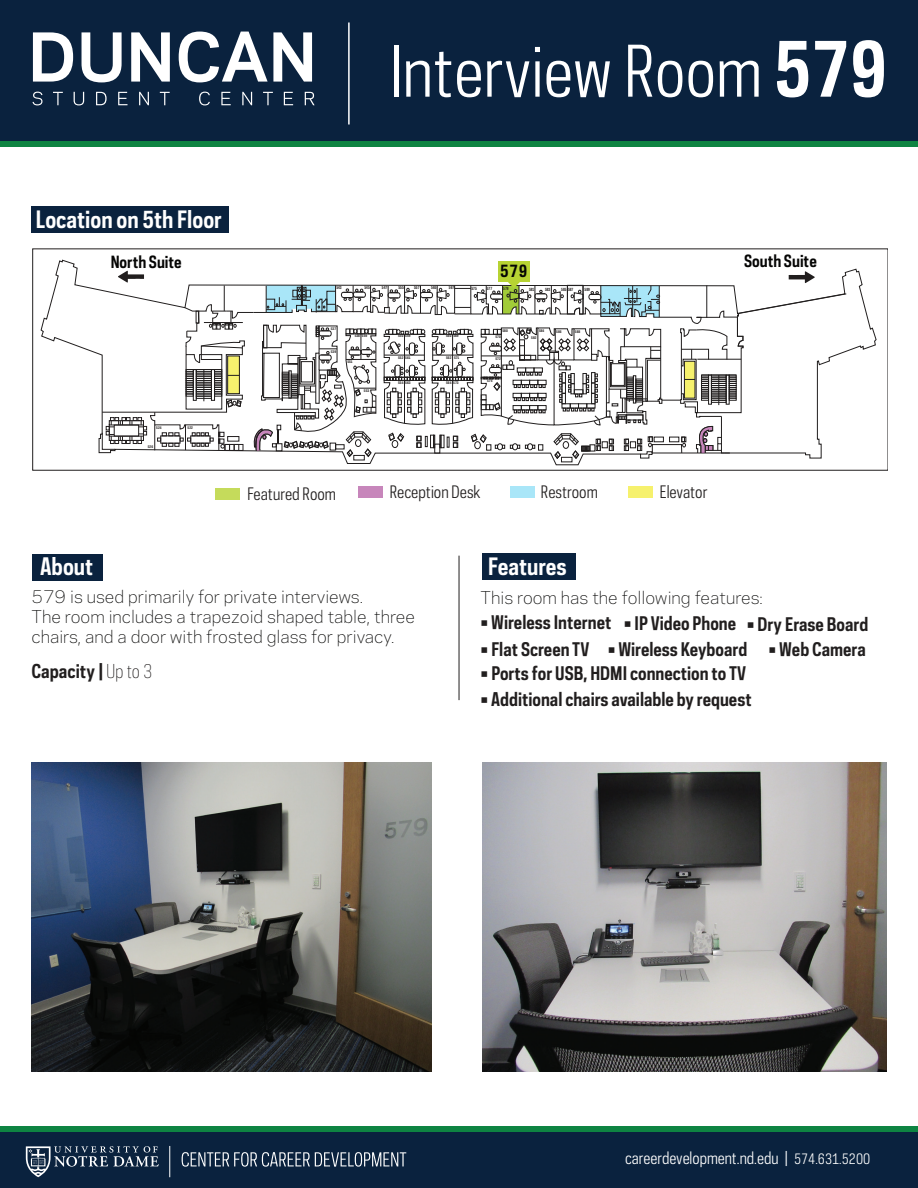
<style>
.page{position:relative;width:918px;height:1188px;background:#fff}
.page>*{position:absolute;margin:0;border:0;box-sizing:border-box;transform-origin:0 0}
.t1{font:66.6px "Galaxie Polaris Condensed";color:#fff}
.t2{font:700 22.5px "Galaxie Polaris Condensed";color:#fff}
.t3{font:700 18px "Galaxie Polaris Condensed";color:#211e1e}
.t4{font:700 17.7px "Galaxie Polaris Condensed";color:#211e1e}
.t5{font:300 16.5px/19.8px "Galaxie Polaris";color:#050504}
.t6{font:16.2px "Galaxie Polaris Condensed";color:#211e1e}
.t7{font:700 16.05px "Galaxie Polaris Condensed";color:#050504}
.t8{font:700 15.9px "Galaxie Polaris Condensed";color:#050504}
.t9{font:15.75px "Galaxie Polaris Condensed";color:#fff}
.t10{font:700 4.05px "Galaxie Polaris Condensed";color:#211e1e;scale:.85 1}
.t11{font:700 3.45px "Galaxie Polaris Condensed";color:#211e1e}
.s1{font-weight:700;font-size:73.05px}
.s2{font-weight:300}
.s3{font-size:13.8px}
</style>
<div class="page">
<div style="left:482px;top:554px;width:94px;height:26px;background:#0a223e"></div>
<div style="left:31px;top:206px;width:198px;height:27px;background:#0a223e"></div>
<div style="left:0;top:0;width:918px;height:144px;background:#0a223e"></div>
<div style="left:0;top:1129px;width:918px;height:59px;background:#0a223e"></div>
<svg style="left:26px;top:1146px;width:133px;height:31px"></svg>
<svg style="left:182px;top:1152px;width:224px;height:15px"></svg>
<hr style="left:169px;top:1146px;width:1px;height:31px;background:#fff">
<div style="left:628px;top:486px;width:24px;height:12px;background:#f6f16d"></div>
<div style="left:510px;top:486px;width:25px;height:12px;background:#a9e6f8"></div>
<div style="left:358px;top:486px;width:24px;height:12px;background:#c786bb"></div>
<div style="left:215px;top:488px;width:25px;height:11px;background:#c5db5b"></div>
<div style="left:33px;top:554px;width:70px;height:27px;background:#0a223e"></div>
<svg style="left:40px;top:259px;width:837px;height:207px"></svg>
<div style="left:354px;top:455px;width:11px;height:5px;border:1px solid #211e1e"></div>
<div style="left:561px;top:457px;width:11px;height:5px;border:1px solid #211e1e"></div>
<div style="left:0;top:141px;width:918px;height:6px;background:#0e8442"></div>
<div style="left:0;top:1126px;width:918px;height:6px;background:#0e8442"></div>
<svg style="left:32px;top:92px;width:10px;height:13px"></svg>
<svg style="left:53px;top:92px;width:10px;height:13px"></svg>
<svg style="left:74px;top:92px;width:10px;height:13px"></svg>
<svg style="left:96px;top:92px;width:11px;height:13px"></svg>
<svg style="left:118px;top:92px;width:10px;height:13px"></svg>
<svg style="left:139px;top:92px;width:10px;height:13px"></svg>
<svg style="left:160px;top:92px;width:10px;height:13px"></svg>
<svg style="left:199px;top:92px;width:11px;height:13px"></svg>
<svg style="left:221px;top:92px;width:10px;height:13px"></svg>
<svg style="left:242px;top:92px;width:10px;height:13px"></svg>
<svg style="left:263px;top:92px;width:10px;height:13px"></svg>
<svg style="left:284px;top:92px;width:9px;height:13px"></svg>
<svg style="left:305px;top:92px;width:10px;height:13px"></svg>
<svg style="left:33px;top:32px;width:40px;height:50px"></svg>
<svg style="left:82px;top:32px;width:40px;height:50px"></svg>
<svg style="left:131px;top:32px;width:39px;height:50px"></svg>
<svg style="left:179px;top:32px;width:133px;height:50px"></svg>
<img style="left:32px;top:762px;width:399px;height:310px">
<img style="left:482px;top:762px;width:405px;height:310px">
<div style="left:498px;top:262px;width:32px;height:20px;background:#b7d333"></div>
<svg style="left:102px;top:266px;width:745px;height:193px"></svg>
<hr style="left:459px;top:556px;width:1px;height:144px;background:#211e1e">
<hr style="left:348px;top:22px;width:2px;height:102px;background:#fff">
<h2 class="t2" style="left:36px;top:204px;width:188px">Location on 5th Floor</h2>
<h1 class="t1" style="left:390px;top:27px;width:499px">Interview Room <span class="s1">579</span></h1>
<p class="t8" style="left:111px;top:251px;width:73px">North Suite</p>
<p class="t8" style="left:744px;top:251px;width:74px">South Suite</p>
<p class="t7" style="left:500px;top:261px;width:29px">579</p>
<p class="t10" style="left:336px;top:285px;width:8px">543</p>
<p class="t10" style="left:365px;top:285px;width:8px">545</p>
<p class="t10" style="left:382px;top:285px;width:8px">547</p>
<p class="t10" style="left:398px;top:285px;width:8px">555</p>
<p class="t10" style="left:414px;top:285px;width:8px">557</p>
<p class="t10" style="left:431px;top:285px;width:8px">565</p>
<p class="t10" style="left:449px;top:285px;width:8px">567</p>
<p class="t10" style="left:472px;top:286px;width:8px">575</p>
<p class="t10" style="left:487px;top:286px;width:8px">577</p>
<p class="t10" style="left:503px;top:286px;width:8px">579</p>
<p class="t10" style="left:529px;top:287px;width:8px">581</p>
<p class="t10" style="left:545px;top:287px;width:8px">583</p>
<p class="t10" style="left:561px;top:287px;width:16px">585 587</p>
<p class="t10" style="left:585px;top:287px;width:8px">589</p>
<p class="t11" style="left:331px;top:326px;width:7px">537</p>
<p class="t11" style="left:503px;top:328px;width:7px">580</p>
<p class="t11" style="left:539px;top:328px;width:7px">584</p>
<p class="t11" style="left:556px;top:329px;width:7px">586</p>
<p class="t11" style="left:575px;top:329px;width:7px">588</p>
<h2 class="t2" style="left:40px;top:552px;width:55px">About</h2>
<p class="t11" style="left:156px;top:425px;width:7px">524</p>
<p class="t11" style="left:188px;top:425px;width:7px">522</p>
<p class="t11" style="left:148px;top:444px;width:7px">526</p>
<p class="t11" style="left:331px;top:349px;width:7px">539</p>
<p class="t11" style="left:355px;top:334px;width:14px">538 549</p>
<p class="t11" style="left:347px;top:359px;width:7px">551</p>
<p class="t11" style="left:364px;top:388px;width:7px">553</p>
<p class="t11" style="left:398px;top:334px;width:7px">550</p>
<p class="t11" style="left:398px;top:355px;width:14px">552 561</p>
<p class="t11" style="left:398px;top:381px;width:14px">554 563</p>
<p class="t11" style="left:446px;top:381px;width:14px">564 573</p>
<p class="t11" style="left:405px;top:334px;width:7px">559</p>
<p class="t11" style="left:446px;top:334px;width:14px">560 569</p>
<p class="t11" style="left:495px;top:334px;width:7px">570</p>
<p class="t11" style="left:446px;top:355px;width:15px">562 571</p>
<p class="t11" style="left:495px;top:356px;width:7px">572</p>
<p class="t11" style="left:487px;top:379px;width:7px">574</p>
<p class="t11" style="left:531px;top:335px;width:7px">582</p>
<p class="t6" style="left:247px;top:483px;width:90px">Featured Room</p>
<p class="t6" style="left:390px;top:481px;width:92px">Reception Desk</p>
<p class="t6" style="left:541px;top:481px;width:58px">Restroom</p>
<p class="t6" style="left:660px;top:481px;width:49px">Elevator</p>
<h2 class="t2" style="left:488px;top:552px;width:80px">Features</h2>
<p class="t5" style="left:32px;top:586px;width:385px">579 is used primarily for private interviews.<br>The room includes a trapezoid shaped table, three chairs, and a door with frosted glass for privacy.</p>
<p class="t3" style="left:32px;top:659px;width:123px">Capacity | <span class="s2">Up to 3</span></p>
<p class="t5" style="left:481px;top:587px;width:284px">This room has the following features:</p>
<p class="t4" style="left:481px;top:611px;width:132px">• Wireless Internet</p>
<p class="t4" style="left:481px;top:638px;width:268px">• Flat Screen TV • Wireless Keyboard</p>
<p class="t4" style="left:481px;top:662px;width:267px">• Ports for USB, HDMI connection to TV</p>
<p class="t4" style="left:481px;top:688px;width:273px">• Additional chairs available by request</p>
<p class="t4" style="left:624px;top:612px;width:246px">• IP Video Phone • Dry Erase Board</p>
<p class="t4" style="left:769px;top:638px;width:99px">• Web Camera</p>
<p class="t9" style="left:625px;top:1148px;width:247px">careerdevelopment.nd.edu | <span class="s3">574.631.5200</span></p>
</div>
